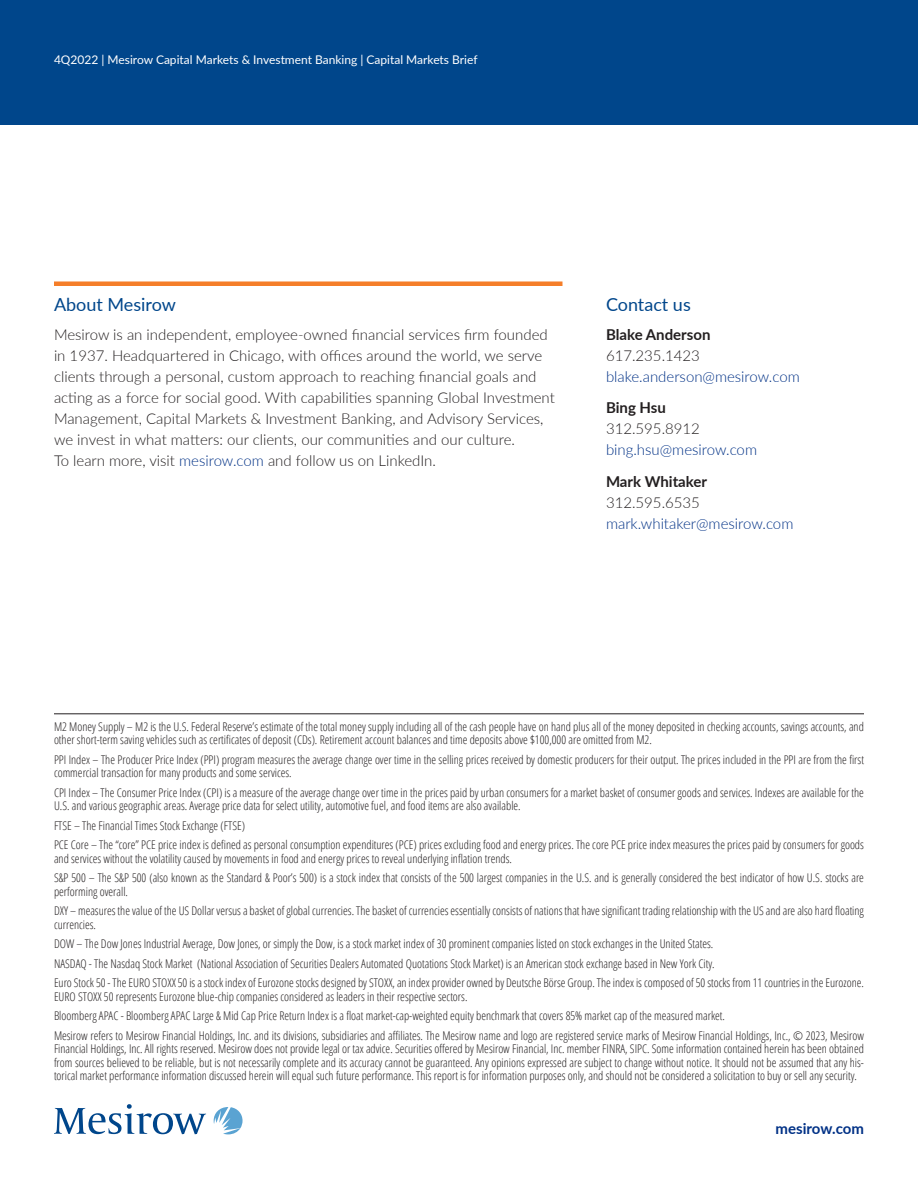
<style>
.page{position:relative;width:918px;height:1188px;background:#fff}
.page>*{position:absolute;margin:0;border:0;box-sizing:border-box;transform-origin:0 0}
._2_Sidebar_Header__r{font:18px "Lato";color:#00468b}
._3_Subhead_L1{font:18px "Lato";color:#00468b}
._3_Body{font:300 15px/21px "Lato";color:#231f20}
._3_Body-2{font:300 15px/21px "Lato";color:#003186}
.t1{font:700 15px "Lato";color:#003186}
._9_Footnote{font:300 condensed 12px/13.5px "Open Sans";color:#231f20}
._9_Footnote_with_rul{font:300 condensed 12px/13.5px "Open Sans";color:#231f20}
.t2{font:12px "Lato";color:#fff}
.s1{color:#003186}
.s2{font-weight:700;color:#231f20}
.s3{color:#231f20}
</style>
<div class="page">
<div style="left:0;top:0;width:918px;height:124px;background:#00468b"></div>
<svg style="left:214px;top:1107px;width:29px;height:27px"></svg>
<svg style="left:54px;top:1105px;width:152px;height:29px"></svg>
<div style="left:54px;top:281px;width:508px;height:5px;background:#f57e29"></div>
<hr style="left:54px;top:714px;width:810px;height:1px;background:#231f20">
<p class="t2" style="left:54px;top:51px;width:425px">4Q2022 | Mesirow Capital Markets &amp; Investment Banking | Capital Markets Brief</p>
<p class="_2_Sidebar_Header__r" style="left:54px;top:292px;width:123px">About Mesirow</p>
<p class="_3_Body" style="left:54px;top:324px;width:502px">Mesirow is an independent, employee-owned financial services firm founded in 1937. Headquartered in Chicago, with offices around the world, we serve clients through a personal, custom approach to reaching financial goals and acting as a force for social good. With capabilities spanning Global Investment Management, Capital Markets &amp; Investment Banking, and Advisory Services, we invest in what matters: our clients, our communities and our culture.<br>To learn more, visit <span class="s1">mesirow.com</span> and follow us on LinkedIn.</p>
<p class="_3_Subhead_L1" style="left:606px;top:292px;width:86px">Contact us</p>
<p class="_3_Body-2" style="left:606px;top:324px;width:195px"><span class="s2">Blake Anderson<br></span><span class="s3">617.235.1423 </span>blake.anderson@mesirow.com</p>
<p class="_3_Body-2" style="left:606px;top:397px;width:153px"><span class="s2">Bing Hsu<br></span><span class="s3">312.595.8912 </span>bing.hsu@mesirow.com</p>
<p class="_3_Body-2" style="left:606px;top:471px;width:189px"><span class="s2">Mark Whitaker<br></span><span class="s3">312.595.6535 </span>mark.whitaker@mesirow.com</p>
<p class="_9_Footnote_with_rul" style="left:54px;top:719px;width:811px">M2 Money Supply – M2 is the U.S. Federal Reserve’s estimate of the total money supply including all of the cash people have on hand plus all of the money deposited in checking accounts, savings accounts, and other short-term saving vehicles such as certificates of deposit (CDs). Retirement account balances and time deposits above $100,000 are omitted from M2.</p>
<p class="_9_Footnote" style="left:54px;top:752px;width:811px">PPI Index – The Producer Price Index (PPI) program measures the average change over time in the selling prices received by domestic producers for their output. The prices included in the PPI are from the first commercial transaction for many products and some services.</p>
<p class="_9_Footnote" style="left:54px;top:785px;width:811px">CPI Index – The Consumer Price Index (CPI) is a measure of the average change over time in the prices paid by urban consumers for a market basket of consumer goods and services. Indexes are available for the<br>U.S. and various geographic areas. Average price data for select utility, automotive fuel, and food items are also available.</p>
<p class="_9_Footnote" style="left:54px;top:818px;width:193px">FTSE – The Financial Times Stock Exchange (FTSE)</p>
<p class="_9_Footnote" style="left:54px;top:838px;width:812px">PCE Core – The “core” PCE price index is defined as personal consumption expenditures (PCE) prices excluding food and energy prices. The core PCE price index measures the prices paid by consumers for goods and services without the volatility caused by movements in food and energy prices to reveal underlying inflation trends.</p>
<p class="_9_Footnote" style="left:54px;top:871px;width:812px">S&amp;P 500 – The S&amp;P 500 (also known as the Standard &amp; Poor’s 500) is a stock index that consists of the 500 largest companies in the U.S. and is generally considered the best indicator of how U.S. stocks are performing overall.</p>
<p class="_9_Footnote" style="left:54px;top:904px;width:812px">DXY – measures the value of the US Dollar versus a basket of global currencies. The basket of currencies essentially consists of nations that have significant trading relationship with the US and are also hard floating currencies.</p>
<p class="_9_Footnote" style="left:54px;top:937px;width:661px">DOW – The Dow Jones Industrial Average, Dow Jones, or simply the Dow, is a stock market index of 30 prominent companies listed on stock exchanges in the United States.</p>
<p class="_9_Footnote" style="left:54px;top:956px;width:662px">NASDAQ - The Nasdaq Stock Market (National Association of Securities Dealers Automated Quotations Stock Market) is an American stock exchange based in New York City.</p>
<p class="_9_Footnote" style="left:54px;top:976px;width:811px">Euro Stock 50 - The EURO STOXX 50 is a stock index of Eurozone stocks designed by STOXX, an index provider owned by Deutsche Börse Group. The index is composed of 50 stocks from 11 countries in the Eurozone.<br>EURO STOXX 50 represents Eurozone blue-chip companies considered as leaders in their respective sectors.</p>
<p class="_9_Footnote" style="left:54px;top:1009px;width:673px">Bloomberg APAC - Bloomberg APAC Large &amp; Mid Cap Price Return Index is a float market-cap-weighted equity benchmark that covers 85% market cap of the measured market.</p>
<p class="_9_Footnote" style="left:54px;top:1028px;width:812px;text-align:justify">Mesirow refers to Mesirow Financial Holdings, Inc. and its divisions, subsidiaries and affiliates. The Mesirow name and logo are registered service marks of Mesirow Financial Holdings, Inc., © 2023, Mesirow Financial Holdings, Inc. All rights reserved. Mesirow does not provide legal or tax advice. Securities offered by Mesirow Financial, Inc. member FINRA, SIPC. Some information contained herein has been obtained from sources believed to be reliable, but is not necessarily complete and its accuracy cannot be guaranteed. Any opinions expressed are subject to change without notice. It should not be assumed that any his&shy;torical market performance information discussed herein will equal such future performance. This report is for information purposes only, and should not be considered a solicitation to buy or sell any security.</p>
<p class="t1" style="left:776px;top:1117px;width:90px">mesirow.com</p>
</div>
